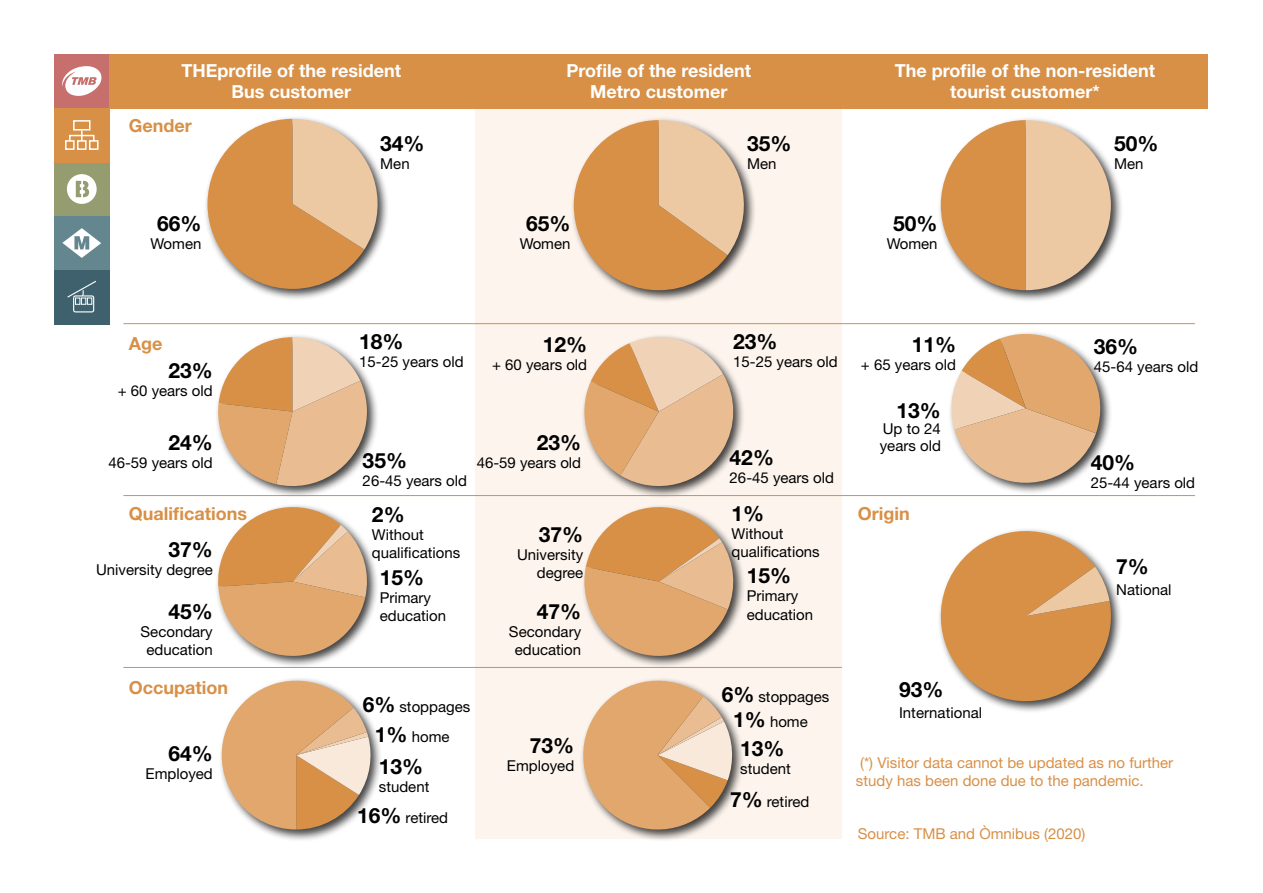
<style>
.page{position:relative;width:1263px;height:893px;background:#fff}
.page>*{position:absolute;margin:0;border:0;box-sizing:border-box;transform-origin:0 0}
.t1{font:700 21px "Helvetica Neue LT Std";color:#000}
.t2{font:700 18px/21px "Helvetica Neue LT Std";color:#fff;text-align:center}
.t3{font:700 18px "Helvetica Neue LT Std";color:#d89047}
.t4{font:15px/18px "Helvetica Neue LT Std";color:#000}
.t5{font:15px/18px "Helvetica Neue LT Std";color:#d89047}
.s1{font-weight:700;font-size:21px}
</style>
<div class="page">
<div style="left:54px;top:54px;width:55px;height:54px;background:#c66f6d"></div>
<svg style="left:62px;top:66px;width:40px;height:30px"></svg>
<div style="left:54px;top:162px;width:55px;height:54px;background:#959c70"></div>
<svg style="left:67px;top:174px;width:30px;height:30px"></svg>
<div style="left:54px;top:216px;width:55px;height:54px;background:#64868e"></div>
<svg style="left:62px;top:228px;width:39px;height:30px"></svg>
<div style="left:54px;top:270px;width:55px;height:54px;background:#3f616d"></div>
<svg style="left:67px;top:280px;width:29px;height:33px"></svg>
<div style="left:54px;top:108px;width:55px;height:54px;background:#d89047"></div>
<div style="left:73px;top:120px;width:17px;height:11px;border:2px solid #fff"></div>
<div style="left:65px;top:140px;width:10px;height:10px;border:2px solid #fff"></div>
<div style="left:77px;top:140px;width:10px;height:10px;border:2px solid #fff"></div>
<div style="left:89px;top:140px;width:10px;height:10px;border:2px solid #fff"></div>
<div style="left:69px;top:135px;width:25px;height:7px;border:2px solid #fff"></div>
<svg style="left:81px;top:131px;width:2px;height:10px"></svg>
<div style="left:476px;top:55px;width:366px;height:784px;background:#fcf4ed"></div>
<div style="left:109px;top:54px;width:1099px;height:54px;background:#d89047"></div>
<div style="left:203px;top:115px;width:187px;height:187px;background:#000;opacity:.75"></div>
<svg style="left:207px;top:119px;width:182px;height:170px"></svg>
<div style="left:570px;top:116px;width:186px;height:187px;background:#000;opacity:.75"></div>
<svg style="left:574px;top:120px;width:181px;height:170px"></svg>
<div style="left:937px;top:116px;width:186px;height:187px;background:#000;opacity:.75"></div>
<svg style="left:941px;top:120px;width:170px;height:170px"></svg>
<div style="left:214px;top:333px;width:165px;height:165px;background:#000;opacity:.75"></div>
<div style="left:581px;top:333px;width:165px;height:165px;background:#000;opacity:.75"></div>
<svg style="left:950px;top:332px;width:160px;height:159px"></svg>
<hr style="left:123px;top:323px;width:1072px;height:1px;background:#d89047">
<hr style="left:123px;top:495px;width:1072px;height:1px;background:#d89047">
<hr style="left:123px;top:667px;width:719px;height:1px;background:#d89047">
<div style="left:215px;top:503px;width:164px;height:165px;background:#000;opacity:.75"></div>
<svg style="left:214px;top:337px;width:156px;height:322px"></svg>
<div style="left:581px;top:503px;width:164px;height:165px;background:#000;opacity:.75"></div>
<svg style="left:581px;top:333px;width:156px;height:328px"></svg>
<div style="left:937px;top:527px;width:186px;height:186px;background:#000;opacity:.75"></div>
<svg style="left:937px;top:527px;width:178px;height:186px"></svg>
<div style="left:218px;top:677px;width:165px;height:165px;background:#000;opacity:.75"></div>
<svg style="left:218px;top:677px;width:155px;height:152px"></svg>
<div style="left:579px;top:677px;width:165px;height:165px;background:#000;opacity:.75"></div>
<svg style="left:579px;top:677px;width:156px;height:160px"></svg>
<p class="t2" style="left:182px;top:59px;width:221px">THEprofile of the resident<br>Bus customer</p>
<p class="t2" style="left:895px;top:59px;width:262px">The profile of the non-resident tourist customer*</p>
<p class="t2" style="left:566px;top:59px;width:186px">Profile of the resident<br>Metro customer</p>
<p class="t3" style="left:129px;top:114px;width:64px">Gender</p>
<h1 class="t1" style="left:157px;top:210px;width:46px">66%</h1>
<p class="t4" style="left:151px;top:234px;width:52px">Women</p>
<p class="t3" style="left:129px;top:332px;width:35px">Age</p>
<h1 class="t1" style="left:168px;top:358px;width:46px">23%</h1>
<p class="t4" style="left:118px;top:381px;width:97px">+ 60 years old</p>
<h1 class="t1" style="left:168px;top:430px;width:46px">24%</h1>
<p class="t4" style="left:108px;top:453px;width:106px">46-59 years old</p>
<p class="t3" style="left:129px;top:502px;width:120px">Qualifications</p>
<h1 class="t1" style="left:168px;top:536px;width:46px">37%</h1>
<p class="t4" style="left:96px;top:560px;width:118px">University degree</p>
<h1 class="t1" style="left:168px;top:598px;width:46px">45%</h1>
<p class="t4" style="left:141px;top:622px;width:74px;text-align:center">Secondary education</p>
<p class="t3" style="left:129px;top:676px;width:101px">Occupation</p>
<h1 class="t1" style="left:168px;top:741px;width:46px">64%</h1>
<p class="t4" style="left:146px;top:765px;width:69px">Employed</p>
<h1 class="t1" style="left:380px;top:131px;width:46px">34%</h1>
<p class="t4" style="left:380px;top:155px;width:31px">Men</p>
<h1 class="t1" style="left:526px;top:210px;width:46px">65%</h1>
<p class="t4" style="left:520px;top:234px;width:52px">Women</p>
<h1 class="t1" style="left:359px;top:328px;width:46px">18%</h1>
<p class="t4" style="left:359px;top:352px;width:106px">15-25 years old</p>
<h1 class="t1" style="left:543px;top:332px;width:46px">12%</h1>
<p class="t4" style="left:492px;top:356px;width:97px">+ 60 years old</p>
<h1 class="t1" style="left:363px;top:448px;width:46px">35%</h1>
<p class="t4" style="left:363px;top:471px;width:106px">26-45 years old</p>
<h1 class="t1" style="left:372px;top:502px;width:34px">2%</h1>
<p class="t4" style="left:372px;top:525px;width:90px">Without qualifications</p>
<h1 class="t1" style="left:380px;top:565px;width:46px">15%</h1>
<p class="t4" style="left:380px;top:589px;width:68px">Primary education</p>
<h1 class="t1" style="left:537px;top:430px;width:46px">23%</h1>
<p class="t4" style="left:477px;top:453px;width:106px">46-59 years old</p>
<h1 class="t1" style="left:539px;top:521px;width:46px">37%</h1>
<p class="t4" style="left:517px;top:545px;width:68px;text-align:right">University degree</p>
<h1 class="t1" style="left:537px;top:598px;width:46px">47%</h1>
<p class="t4" style="left:509px;top:622px;width:74px;text-align:center">Secondary education</p>
<p class="t4" style="left:363px;top:697px;width:109px"><span class="s1">6%</span> stoppages</p>
<p class="t4" style="left:375px;top:728px;width:76px"><span class="s1">1%</span> home</p>
<h1 class="t1" style="left:379px;top:754px;width:46px">13%</h1>
<p class="t4" style="left:357px;top:771px;width:92px;line-height:30.9px;text-align:center">student<br><span class="s1">16%</span> retired</p>
<h1 class="t1" style="left:530px;top:733px;width:46px">73%</h1>
<p class="t4" style="left:507px;top:756px;width:69px">Employed</p>
<h1 class="t1" style="left:747px;top:131px;width:46px">35%</h1>
<p class="t4" style="left:747px;top:155px;width:31px">Men</p>
<h1 class="t1" style="left:1114px;top:131px;width:46px">50%</h1>
<p class="t4" style="left:1114px;top:155px;width:31px">Men</p>
<h1 class="t1" style="left:893px;top:210px;width:46px">50%</h1>
<p class="t4" style="left:887px;top:234px;width:52px">Women</p>
<h1 class="t1" style="left:733px;top:328px;width:46px">23%</h1>
<p class="t4" style="left:733px;top:352px;width:106px">15-25 years old</p>
<h1 class="t1" style="left:912px;top:332px;width:46px">11%</h1>
<p class="t4" style="left:861px;top:356px;width:97px">+ 65 years old</p>
<h1 class="t1" style="left:1094px;top:334px;width:46px">36%</h1>
<p class="t4" style="left:1094px;top:357px;width:106px">45-64 years old</p>
<h1 class="t1" style="left:730px;top:444px;width:46px">42%</h1>
<p class="t4" style="left:730px;top:468px;width:106px">26-45 years old</p>
<h1 class="t1" style="left:896px;top:397px;width:46px">13%</h1>
<p class="t4" style="left:880px;top:421px;width:63px;line-height:16.5px">Up to 24 years old</p>
<h1 class="t1" style="left:1091px;top:450px;width:46px">40%</h1>
<p class="t4" style="left:1091px;top:474px;width:106px">25-44 years old</p>
<h1 class="t1" style="left:731px;top:500px;width:34px">1%</h1>
<p class="t4" style="left:731px;top:524px;width:90px">Without qualifications</p>
<h1 class="t1" style="left:747px;top:563px;width:46px">15%</h1>
<p class="t4" style="left:747px;top:587px;width:68px">Primary education</p>
<p class="t3" style="left:858px;top:502px;width:53px">Origin</p>
<h1 class="t1" style="left:1116px;top:553px;width:34px">7%</h1>
<p class="t4" style="left:1116px;top:580px;width:57px">National</p>
<h1 class="t1" style="left:899px;top:677px;width:46px">93%</h1>
<p class="t4" style="left:899px;top:704px;width:85px">International</p>
<p class="t4" style="left:733px;top:684px;width:98px;line-height:25.2px;text-indent:-12px"><span class="s1">6%</span> stoppages<br><span class="s1">1%</span> home</p>
<h1 class="t1" style="left:740px;top:736px;width:46px">13%</h1>
<p class="t4" style="left:730px;top:752px;width:81px;line-height:33px;text-align:center">student<br><span class="s1">7%</span> retired</p>
<p class="t5" style="left:856px;top:754px;width:319px">(*) Visitor data cannot be updated as no further study has been done due to the pandemic.</p>
<p class="t5" style="left:858px;top:824px;width:229px">Source: TMB and Òmnibus (2020)</p>
</div>
